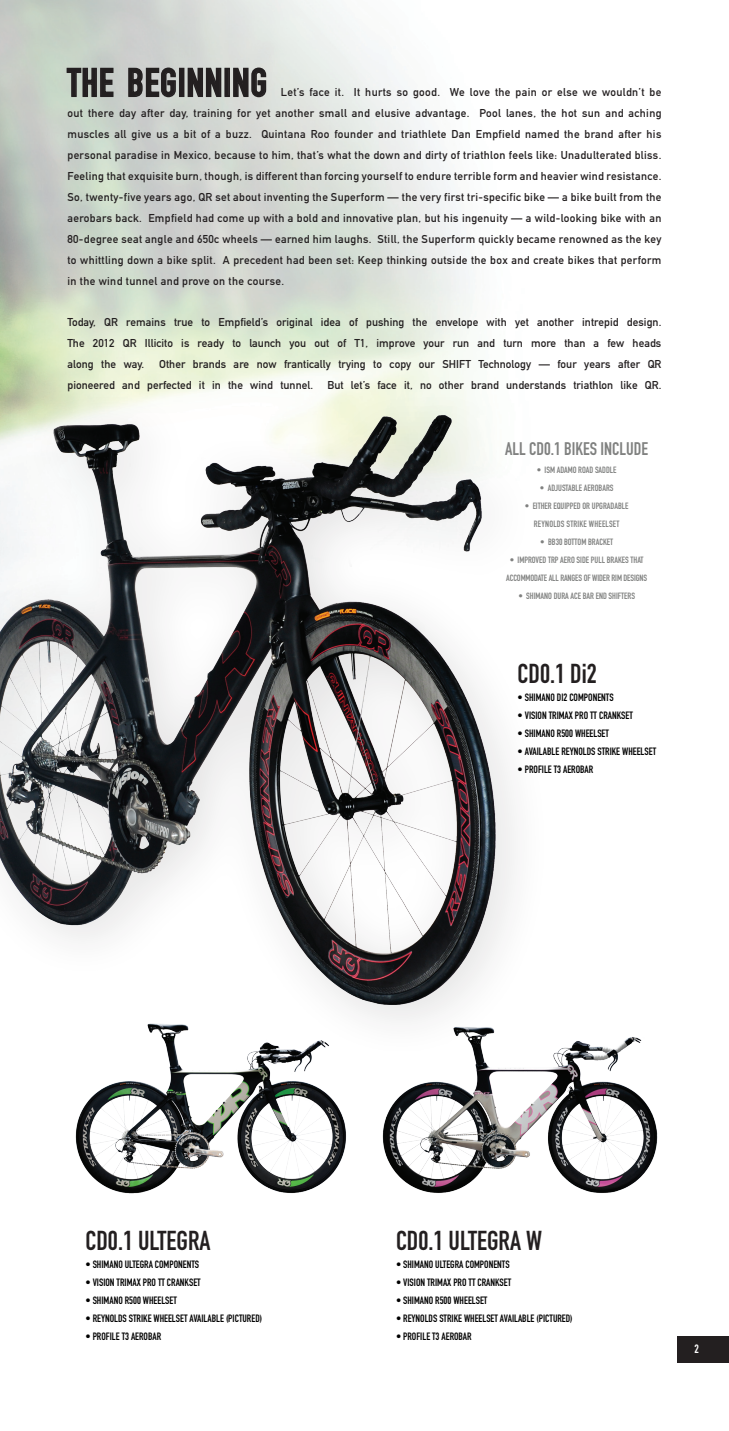
<style>
.page{position:relative;width:729px;height:1431px;background:#fff}
.page>*{position:absolute;margin:0;border:0;box-sizing:border-box;transform-origin:0 0}
.t1{font:39px "DIN Engschrift Std";color:#231f20}
.t2{font:27px "DIN Engschrift Std";color:#231f20}
.t3{font:18px "DIN Engschrift Std";color:#808180}
.t4{font:12px "DIN Engschrift Std";color:#fff}
.t5{font:11.25px/21px "DIN Mittelschrift Std";letter-spacing:.005em;color:#231f20;text-align:justify}
.t6{font:10.5px "DIN Engschrift Std";color:#000}
.t7{font:9px/18px "DIN Engschrift Std";color:#808180;text-align:center}
.t8{font:9px "DIN Engschrift Std";letter-spacing:.02em;color:#808180}
</style>
<div class="page">
<svg style="left:66px;top:67px;width:48px;height:31px"></svg>
<svg style="left:128px;top:67px;width:49px;height:31px;background:#90908f"></svg>
<div style="left:179px;top:68px;width:5px;height:29px;border:2px solid #231f20"></div>
<svg style="left:187px;top:67px;width:35px;height:31px"></svg>
<div style="left:224px;top:68px;width:6px;height:29px;border:2px solid #231f20"></div>
<svg style="left:232px;top:67px;width:35px;height:31px"></svg>
<div style="left:677px;top:1336px;width:52px;height:27px;background:#231f20"></div>
<div style="left:0;top:369px;width:548px;height:681px;background:#231f20;opacity:.14"></div>
<img style="left:0;top:409px;width:498px;height:600px">
<img style="left:75px;top:1023px;width:271px;height:171px">
<img style="left:382px;top:1023px;width:276px;height:170px">
<h1 class="t1" style="left:68px;top:60px;width:94px">THE BEGINNING</h1>
<p class="t5" style="left:67px;top:82px;width:596px;text-indent:213px">Let’s face it. It hurts so good. We love the pain or else we wouldn’t be out there day after day, training for yet another small and elusive advantage. Pool lanes, the hot sun and aching muscles all give us a bit of a buzz. Quintana Roo founder and triathlete Dan Empfield named the brand after his personal paradise in Mexico, because to him, that’s what the down and dirty of triathlon feels like: Unadulterated bliss.<br>Feeling that exquisite burn, though, is different than forcing yourself to endure terrible form and heavier wind resistance.<br>So, twenty-five years ago, QR set about inventing the Superform — the very first tri-specific bike — a bike built from the aerobars back. Empfield had come up with a bold and innovative plan, but his ingenuity — a wild-looking bike with an 80-degree seat angle and 650c wheels — earned him laughs. Still, the Superform quickly became renowned as the key to whittling down a bike split. A precedent had been set: Keep thinking outside the box and create bikes that perform in the wind tunnel and prove on the course.</p>
<p class="t5" style="left:67px;top:311px;width:595px">Today, QR remains true to Empfield’s original idea of pushing the envelope with yet another intrepid design.<br>The 2012 QR Illicito is ready to launch you out of T1, improve your run and turn more than a few heads along the way.</p>
<p class="t5" style="left:67px;top:353px;width:595px;text-indent:92px">Other brands are now frantically trying to copy our SHIFT Technology — four years after QR pioneered and perfected it in the wind tunnel.</p>
<p class="t5" style="left:328px;top:374px;width:335px">But let’s face it, no other brand understands triathlon like QR.</p>
<h3 class="t3" style="left:505px;top:438px;width:143px">ALL CD0.1 BIKES INCLUDE</h3>
<p class="t7" style="left:537px;top:461px;width:63px">• ISM ADAMO ROAD SADD</p>
<p class="t7" style="left:610px;top:461px;width:8px">LE</p>
<p class="t7" style="left:540px;top:479px;width:64px">• ADJUSTAB LE AEROBARS</p>
<p class="t7" style="left:525px;top:497px;width:83px">• EITHER EQUIPPED OR UPGRADAB</p>
<p class="t7" style="left:622px;top:497px;width:8px">LE</p>
<p class="t8" style="left:534px;top:519px;width:87px">REYNOLDS STRIKE WHEELSET</p>
<p class="t7" style="left:540px;top:533px;width:53px">• BB30 BOTTOM BRAC</p>
<p class="t7" style="left:603px;top:533px;width:12px">KET</p>
<p class="t7" style="left:506px;top:551px;width:142px">• IM PROVED TRP AERO SIDE PULL BRAKES THAT<br>ACCOMMODATE ALL RANGES OF WIDER RIM DESIGNS</p>
<p class="t7" style="left:518px;top:587px;width:114px">• SHIMANO DURA ACE BAR END SHIFTERS</p>
<h2 class="t2" style="left:518px;top:658px;width:81px">CD0.1 DI2</h2>
<p class="t6" style="left:518px;top:691px;width:97px">• SHIMANO DI2 COMPONENTS</p>
<p class="t6" style="left:518px;top:709px;width:117px">• VISION TRIMAX PRO TT CRANKSET</p>
<p class="t6" style="left:518px;top:727px;width:93px">• SHIMANO R500 WHEELSET</p>
<p class="t6" style="left:518px;top:745px;width:140px">• AVAILAB LE REYNOLDS STRIKE WHEELSET</p>
<p class="t6" style="left:518px;top:763px;width:68px">• PROFILE T3 AEROBAR</p>
<h2 class="t2" style="left:86px;top:1225px;width:64px">CD0.1 ULTEG</h2>
<h2 class="t2" style="left:188px;top:1225px;width:24px">RA</h2>
<p class="t6" style="left:86px;top:1259px;width:44px">• SHIMANO ULTEG</p>
<p class="t6" style="left:144px;top:1259px;width:56px">RA COMPONENTS</p>
<p class="t6" style="left:86px;top:1277px;width:117px">• VISION TRIMAX PRO TT CRANKSET</p>
<p class="t6" style="left:86px;top:1295px;width:93px">• SHIMANO R500 WHEELSET</p>
<p class="t6" style="left:86px;top:1313px;width:178px">• REYNOLDS STRIKE WHEELSET AVAILAB LE (PICTURED)</p>
<p class="t6" style="left:86px;top:1331px;width:68px">• PROFILE T3 AEROBAR</p>
<h2 class="t2" style="left:396px;top:1225px;width:64px">CD0.1 ULTEG</h2>
<h2 class="t2" style="left:499px;top:1225px;width:44px">RA W</h2>
<p class="t6" style="left:396px;top:1259px;width:44px">• SHIMANO ULTEG</p>
<p class="t6" style="left:455px;top:1259px;width:56px">RA COMPONENTS</p>
<p class="t6" style="left:396px;top:1277px;width:117px">• VISION TRIMAX PRO TT CRANKSET</p>
<p class="t6" style="left:396px;top:1295px;width:93px">• SHIMANO R500 WHEELSET</p>
<p class="t6" style="left:396px;top:1313px;width:178px">• REYNOLDS STRIKE WHEELSET AVAILABLE (PICTURED)</p>
<p class="t6" style="left:396px;top:1331px;width:68px">• PROFILE T3 AEROBAR</p>
<p class="t4" style="left:694px;top:1341px;width:6px">2</p>
</div>
